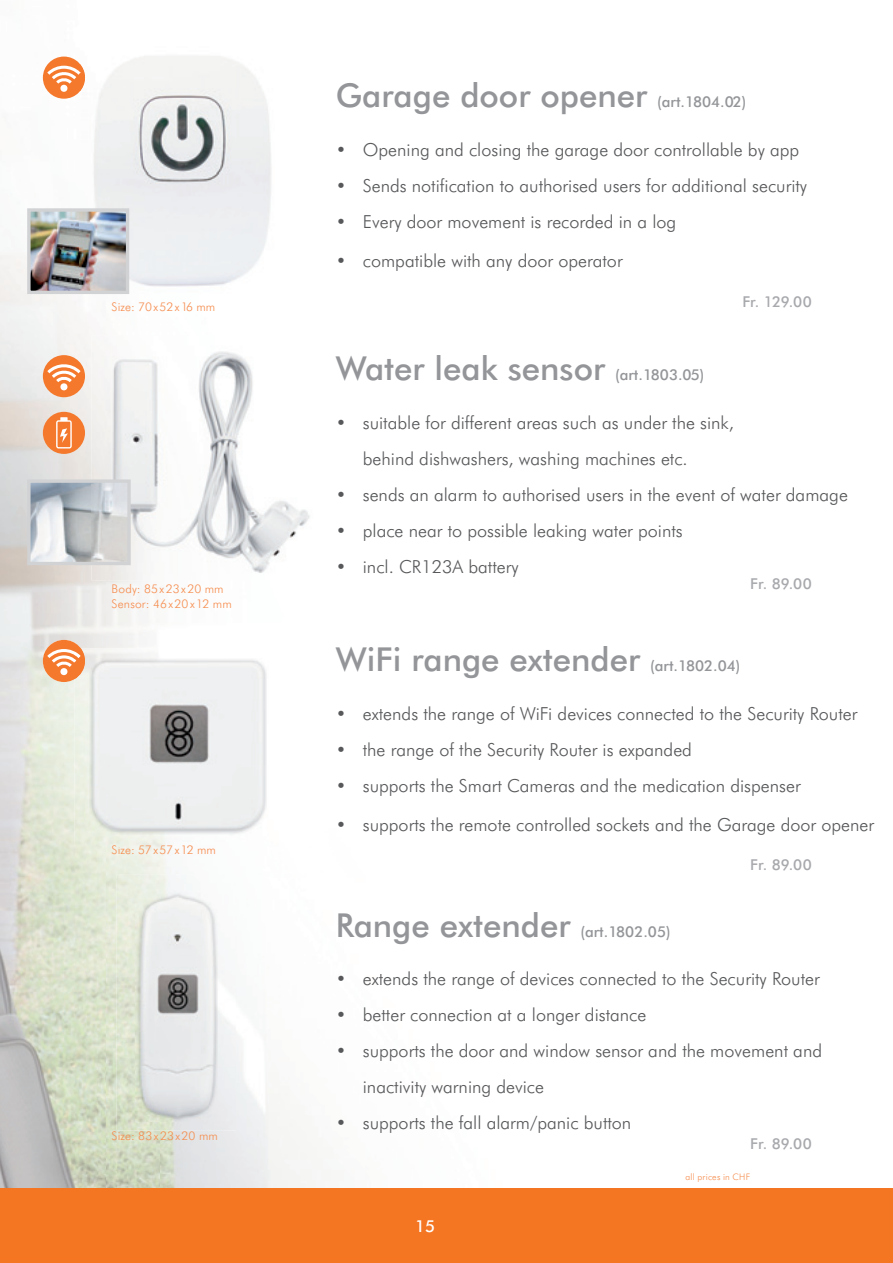
<style>
.page{position:relative;width:893px;height:1263px;background:#fff}
.page>*{position:absolute;margin:0;border:0;box-sizing:border-box;transform-origin:0 0}
.t1{font:500 33px "Futura BT";color:#939598}
.t2{font:300 18px/36px "Futura BT";color:#57585a}
.t3{font:500 16.5px "Futura BT";color:#fff}
.t4{font:500 15px "Futura BT";color:#a8a9ad}
.t5{font:300 12px/14.4px "Futura BT";letter-spacing:.01em;color:#f68d4e}
.t6{font:300 12px "Futura BT";letter-spacing:.01em;color:#f38d4e}
.t7{font:300 9px "Futura BT";letter-spacing:.025em;color:#f68d4e}
.s1{color:#f68d4e}
.s2{font-size:15px}
</style>
<div class="page">
<img style="left:0;top:56px;width:107px;height:1132px">
<img style="left:107px;top:878px;width:54px;height:310px">
<img style="left:161px;top:1131px;width:55px;height:57px">
<img style="left:112px;top:1131px;width:39px;height:9px">
<svg style="left:160px;top:1131px;width:13px;height:9px"></svg>
<img style="left:182px;top:1131px;width:35px;height:9px">
<div style="left:43px;top:640px;width:42px;height:42px;background:#f4792d;border-radius:50%"></div>
<div style="left:43px;top:355px;width:42px;height:42px;background:#f4792d;border-radius:50%"></div>
<svg style="left:44px;top:364px;width:40px;height:27px"></svg>
<div style="left:43px;top:57px;width:42px;height:42px;background:#f4792d;border-radius:50%"></div>
<div style="left:43px;top:412px;width:42px;height:42px;background:#f4792d;border-radius:50%"></div>
<svg style="left:56px;top:417px;width:16px;height:32px"></svg>
<div style="left:0;top:1188px;width:893px;height:75px;background:#f47522"></div>
<img style="left:80px;top:56px;width:191px;height:238px">
<img style="left:80px;top:64px;width:5px;height:28px">
<svg style="left:47px;top:66px;width:34px;height:26px"></svg>
<img style="left:92px;top:336px;width:218px;height:244px">
<img style="left:74px;top:648px;width:145px;height:198px">
<img style="left:74px;top:648px;width:11px;height:31px">
<svg style="left:47px;top:649px;width:34px;height:27px"></svg>
<svg style="left:160px;top:846px;width:13px;height:8px"></svg>
<svg style="left:183px;top:845px;width:32px;height:9px"></svg>
<img style="left:89px;top:658px;width:178px;height:177px">
<img style="left:117px;top:874px;width:119px;height:257px">
<img style="left:136px;top:892px;width:82px;height:230px">
<img style="left:31px;top:212px;width:94px;height:78px">
<div style="left:27px;top:208px;width:102px;height:86px;border:3px solid #d1d2d4"></div>
<img style="left:31px;top:483px;width:96px;height:78px">
<div style="left:27px;top:479px;width:104px;height:86px;border:3px solid #d1d2d4"></div>
<p class="t5" style="left:111px;top:300px;width:105px">Size: 70 x 52 x 16 mm</p>
<p class="t5" style="left:111px;top:583px;width:122px">Body: 85 x 23 x 20 mm<br>Sensor: 46 x 20 x 12 mm</p>
<p class="t6" style="left:111px;top:845px;width:106px">S<span class="s1">ize:</span> 57 57 12 <span class="s1">mm</span></p>
<p class="t5" style="left:153px;top:844px;width:6px">x</p>
<p class="t5" style="left:175px;top:844px;width:6px">x</p>
<p class="t5" style="left:111px;top:1129px;width:108px">Size: 83 x 23 x 20 mm</p>
<h1 class="t1" style="left:336px;top:82px;width:412px">Garage door opener <span class="s2">(art.1804.02)</span></h1>
<p class="t2" style="left:336px;top:133px;width:465px">• Opening and closing the garage door controllable by app</p>
<p class="t2" style="left:336px;top:169px;width:473px">• Sends notification to authorised users for additional security</p>
<p class="t2" style="left:336px;top:205px;width:342px">• Every door movement is recorded in a log</p>
<p class="t2" style="left:336px;top:244px;width:288px">• compatible with any door operator</p>
<p class="t4" style="left:742px;top:296px;width:71px">Fr. 129.00</p>
<h1 class="t1" style="left:336px;top:355px;width:370px">Water leak sensor <span class="s2">(art.1803.05)</span></h1>
<p class="t2" style="left:363px;top:406px;width:373px;text-indent:-27px">• suitable for different areas such as under the sink, behind dishwashers, washing machines etc.</p>
<p class="t2" style="left:336px;top:478px;width:514px">• sends an alarm to authorised users in the event of water damage</p>
<p class="t2" style="left:336px;top:514px;width:348px">• place near to possible leaking water points</p>
<p class="t2" style="left:336px;top:550px;width:184px">• incl. CR123A battery</p>
<p class="t4" style="left:750px;top:577px;width:63px">Fr. 89.00</p>
<h1 class="t1" style="left:336px;top:646px;width:406px">WiFi range extender <span class="s2">(art.1802.04)</span></h1>
<p class="t2" style="left:336px;top:697px;width:523px">• extends the range of WiFi devices connected to the Security Router</p>
<p class="t2" style="left:336px;top:733px;width:358px">• the range of the Security Router is expanded</p>
<p class="t2" style="left:336px;top:769px;width:466px">• supports the Smart Cameras and the medication dispenser</p>
<p class="t2" style="left:336px;top:808px;width:540px">• supports the remote controlled sockets and the Garage door opener</p>
<p class="t4" style="left:750px;top:859px;width:63px">Fr. 89.00</p>
<h1 class="t1" style="left:336px;top:912px;width:336px">Range extender <span class="s2">(art.1802.05)</span></h1>
<p class="t2" style="left:336px;top:963px;width:485px">• extends the range of devices connected to the Security Router</p>
<p class="t2" style="left:336px;top:999px;width:312px">• better connection at a longer distance</p>
<p class="t2" style="left:363px;top:1035px;width:461px;text-indent:-27px">• supports the door and window sensor and the movement and inactivity warning device</p>
<p class="t2" style="left:336px;top:1107px;width:297px">• supports the fall alarm/panic button</p>
<p class="t4" style="left:750px;top:1138px;width:63px">Fr. 89.00</p>
<p class="t3" style="left:415px;top:1219px;width:21px">15</p>
<p class="t7" style="left:686px;top:1173px;width:66px">all prices in CHF</p>
</div>
